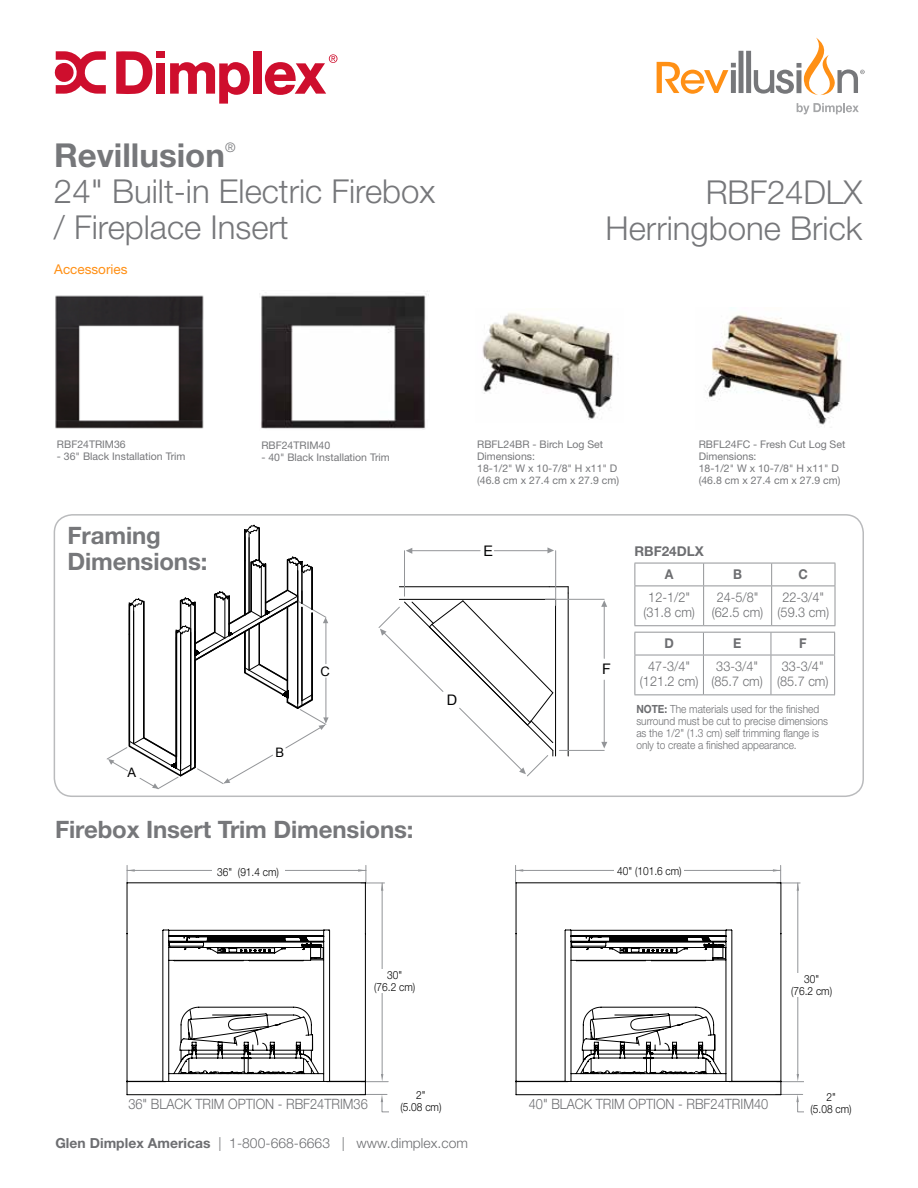
<style>
.page{position:relative;width:918px;height:1188px;background:#fff}
.page>*{position:absolute;margin:0;border:0;box-sizing:border-box;transform-origin:0 0}
.t1{font:300 33px/36px "Helvetica Neue LT Std";color:#76777a}
.t2{font:700 33px "Helvetica Neue LT Std";color:#76777a}
.t3{font:700 24px/25.5px "Helvetica Neue LT Std";letter-spacing:-.005em;color:#76777a}
.t4{font:14.55px "Arial";color:#000}
.t5{font:300 14.25px "Helvetica Neue LT Std";color:#6d6e71;scale:.9 1}
.t6{font:300 13.8px "Helvetica Neue LT Std";letter-spacing:.005em;color:#6d6e71}
.t7{font:300 13.5px/15px "Helvetica Neue LT Std";color:#6d6e71;text-align:center;scale:.94 1}
.t8{font:13.5px "Helvetica Neue LT Std";color:#ff9015}
.t9{font:700 13.5px "Helvetica Neue LT Std";color:#6d6e71}
.t10{font:700 13.5px "Helvetica Neue LT Std";color:#6d6e71;scale:.94 1}
.t11{font:13.05px "Arial";color:#000}
.t12{font:300 13.05px "Helvetica Neue LT Std";color:#76777a}
.t13{font:300 11.25px/12px "Helvetica Neue LT Std";color:#6d6e71;scale:.9 1}
.t14{font:300 11.25px/12px "Helvetica Neue LT Std";color:#000;text-align:center;scale:.9 1}
.t15{font:10.5px/12px "Helvetica Neue LT Std";color:#76777a}
.s1{font-weight:700}
</style>
<div class="page">
<svg style="left:360px;top:1094px;width:28px;height:18px"></svg>
<svg style="left:126px;top:1083px;width:240px;height:12px"></svg>
<svg style="left:126px;top:865px;width:262px;height:218px"></svg>
<svg style="left:776px;top:1094px;width:28px;height:18px"></svg>
<svg style="left:515px;top:1083px;width:266px;height:12px"></svg>
<svg style="left:515px;top:865px;width:289px;height:218px"></svg>
<div style="left:212px;top:866px;width:73px;height:12px;background:#fff"></div>
<div style="left:615px;top:866px;width:69px;height:11px;background:#fff"></div>
<div style="left:372px;top:969px;width:46px;height:24px;background:#fff"></div>
<div style="left:788px;top:973px;width:47px;height:24px;background:#fff"></div>
<img style="left:261px;top:291px;width:168px;height:139px">
<img style="left:55px;top:295px;width:149px;height:134px">
<div style="left:739px;top:51px;width:5px;height:42px;background:#76777a"></div>
<div style="left:746px;top:51px;width:5px;height:42px;background:#76777a"></div>
<svg style="left:657px;top:62px;width:79px;height:32px"></svg>
<svg style="left:797px;top:103px;width:62px;height:11px"></svg>
<svg style="left:754px;top:38px;width:111px;height:57px"></svg>
<svg style="left:116px;top:51px;width:36px;height:43px"></svg>
<div style="left:156px;top:51px;width:9px;height:7px;background:#ce0e2d"></div>
<div style="left:156px;top:63px;width:9px;height:31px;background:#ce0e2d"></div>
<svg style="left:170px;top:62px;width:80px;height:42px"></svg>
<div style="left:253px;top:51px;width:9px;height:43px;background:#ce0e2d"></div>
<svg style="left:265px;top:54px;width:72px;height:41px"></svg>
<svg style="left:54px;top:51px;width:52px;height:43px"></svg>
<div style="left:54px;top:514px;width:810px;height:283px;border:2px solid #babbbd;border-radius:18px"></div>
<svg style="left:244px;top:524px;width:16px;height:11px"></svg>
<hr style="left:244px;top:531px;width:2px;height:30px;background:#000">
<hr style="left:249px;top:533px;width:1px;height:79px;background:#000">
<hr style="left:258px;top:528px;width:2px;height:33px;background:#000">
<svg style="left:549px;top:586px;width:20px;height:7px"></svg>
<hr style="left:399px;top:586px;width:150px;height:1px;background:#000">
<hr style="left:568px;top:593px;width:1px;height:163px;background:#000">
<hr style="left:559px;top:750px;width:45px;height:1px;background:#939598">
<hr style="left:545px;top:599px;width:59px;height:1px;background:#939598">
<hr style="left:604px;top:605px;width:1px;height:53px;background:#939598">
<hr style="left:494px;top:550px;width:56px;height:1px;background:#939598">
<hr style="left:555px;top:551px;width:1px;height:54px;background:#939598">
<hr style="left:404px;top:551px;width:1px;height:45px;background:#939598">
<hr style="left:409px;top:550px;width:71px;height:1px;background:#939598">
<hr style="left:604px;top:680px;width:1px;height:65px;background:#939598">
<svg style="left:601px;top:742px;width:6px;height:7px"></svg>
<svg style="left:601px;top:600px;width:6px;height:7px"></svg>
<svg style="left:406px;top:548px;width:6px;height:6px"></svg>
<svg style="left:378px;top:599px;width:178px;height:178px"></svg>
<svg style="left:547px;top:547px;width:7px;height:6px"></svg>
<hr style="left:634px;top:563px;width:70px;height:1px;background:#939598">
<svg style="left:634px;top:563px;width:1px;height:23px"></svg>
<hr style="left:704px;top:563px;width:68px;height:1px;background:#939598">
<svg style="left:703px;top:563px;width:1px;height:23px"></svg>
<hr style="left:772px;top:563px;width:63px;height:1px;background:#939598">
<svg style="left:771px;top:563px;width:1px;height:23px"></svg>
<svg style="left:835px;top:563px;width:1px;height:23px"></svg>
<hr style="left:634px;top:586px;width:70px;height:1px;background:#939598">
<hr style="left:634px;top:586px;width:1px;height:39px;background:#939598">
<hr style="left:704px;top:586px;width:68px;height:1px;background:#939598">
<hr style="left:703px;top:586px;width:1px;height:39px;background:#939598">
<hr style="left:772px;top:586px;width:63px;height:1px;background:#939598">
<hr style="left:771px;top:586px;width:1px;height:39px;background:#939598">
<hr style="left:835px;top:586px;width:1px;height:39px;background:#939598">
<hr style="left:634px;top:625px;width:70px;height:1px;background:#939598">
<hr style="left:704px;top:625px;width:68px;height:1px;background:#939598">
<hr style="left:772px;top:625px;width:63px;height:1px;background:#939598">
<hr style="left:634px;top:632px;width:69px;height:1px;background:#939598">
<svg style="left:634px;top:633px;width:1px;height:22px"></svg>
<hr style="left:703px;top:632px;width:68px;height:1px;background:#939598">
<svg style="left:703px;top:633px;width:1px;height:22px"></svg>
<hr style="left:771px;top:632px;width:64px;height:1px;background:#939598">
<svg style="left:771px;top:633px;width:1px;height:22px"></svg>
<svg style="left:834px;top:633px;width:1px;height:22px"></svg>
<hr style="left:634px;top:655px;width:69px;height:1px;background:#939598">
<hr style="left:634px;top:655px;width:1px;height:39px;background:#939598">
<hr style="left:703px;top:655px;width:68px;height:1px;background:#939598">
<hr style="left:703px;top:655px;width:1px;height:39px;background:#939598">
<hr style="left:771px;top:655px;width:64px;height:1px;background:#939598">
<hr style="left:771px;top:655px;width:1px;height:39px;background:#939598">
<hr style="left:834px;top:655px;width:1px;height:39px;background:#939598">
<hr style="left:634px;top:694px;width:69px;height:1px;background:#939598">
<hr style="left:703px;top:694px;width:68px;height:1px;background:#939598">
<hr style="left:771px;top:694px;width:64px;height:1px;background:#939598">
<img style="left:482px;top:313px;width:137px;height:107px">
<img style="left:705px;top:307px;width:137px;height:118px">
<svg style="left:106px;top:556px;width:223px;height:234px"></svg>
<h1 class="t2" style="left:54px;top:134px;width:173px">Revillusion</h1>
<p class="t12" style="left:225px;top:139px;width:12px">®</p>
<h1 class="t1" style="left:54px;top:172px;width:383px">24" Built-in Electric Firebox / Fireplace Insert</h1>
<h1 class="t1" style="left:606px;top:174px;width:258px;text-align:right">RBF24DLX<br>Herringbone Brick</h1>
<p class="t8" style="left:54px;top:261px;width:75px">Accessories</p>
<p class="t15" style="left:57px;top:438px;width:70px">RBF24TRIM36</p>
<p class="t15" style="left:57px;top:450px;width:130px">- 36" Black Installation Trim</p>
<p class="t15" style="left:477px;top:439px;width:143px">RBFL24BR - Birch Log Set<br>Dimensions:<br>18-1/2" W x 10-7/8" H x11" D (46.8 cm x 27.4 cm x 27.9 cm)</p>
<p class="t15" style="left:699px;top:439px;width:148px">RBFL24FC - Fresh Cut Log Set<br>Dimensions:<br>18-1/2" W x 10-7/8" H x11" D (46.8 cm x 27.4 cm x 27.9 cm)</p>
<p class="t15" style="left:261px;top:439px;width:70px">RBF24TRIM40</p>
<p class="t15" style="left:261px;top:451px;width:130px">- 40" Black Installation Trim</p>
<h2 class="t3" style="left:67px;top:522px;width:142px">Framing<br>Dimensions:</h2>
<h3 class="t4" style="left:484px;top:541px;width:11px">E</h3>
<p class="t11" style="left:127px;top:764px;width:10px">A</p>
<p class="t11" style="left:276px;top:744px;width:10px">B</p>
<p class="t11" style="left:321px;top:663px;width:11px">C</p>
<h2 class="t3" style="left:55px;top:816px;width:360px">Firebox Insert Trim Dimensions:</h2>
<h3 class="t4" style="left:447px;top:691px;width:12px">D</h3>
<h3 class="t4" style="left:602px;top:660px;width:10px">F</h3>
<p class="t9" style="left:634px;top:543px;width:71px">RBF24DLX</p>
<p class="t11" style="left:729px;top:559px;width:10px">E</p>
<p class="t10" style="left:665px;top:566px;width:11px">A</p>
<p class="t10" style="left:733px;top:566px;width:11px">B</p>
<p class="t10" style="left:799px;top:566px;width:12px">C</p>
<p class="t7" style="left:643px;top:589px;width:56px">12-1/2" (31.8 cm)</p>
<p class="t7" style="left:712px;top:589px;width:56px">24-5/8" (62.5 cm)</p>
<p class="t7" style="left:778px;top:589px;width:56px">22-3/4" (59.3 cm)</p>
<p class="t10" style="left:664px;top:635px;width:12px">D</p>
<p class="t10" style="left:733px;top:635px;width:10px">E</p>
<p class="t10" style="left:799px;top:635px;width:10px">F</p>
<p class="t7" style="left:640px;top:658px;width:64px">47-3/4" (121.2 cm)</p>
<p class="t7" style="left:711px;top:658px;width:56px">33-3/4" (85.7 cm)</p>
<p class="t7" style="left:777px;top:658px;width:56px">33-3/4" (85.7 cm)</p>
<p class="t13" style="left:636px;top:703px;width:214px"><span class="s1">NOTE:</span> The materials used for the finished surround must be cut to precise dimensions as the 1/2" (1.3 cm) self trimming flange is only to create a finished appearance.</p>
<p class="t14" style="left:217px;top:865px;width:70px">36" (91.4 cm)</p>
<p class="t14" style="left:617px;top:865px;width:73px">40" (101.6 cm)</p>
<p class="t14" style="left:374px;top:968px;width:47px">30"<br>(76.2 cm)</p>
<p class="t14" style="left:791px;top:973px;width:47px">30"<br>(76.2 cm)</p>
<p class="t14" style="left:400px;top:1089px;width:47px">2"<br>(5.08 cm)</p>
<h3 class="t5" style="left:128px;top:1095px;width:268px">36" BLACK TRIM OPTION - RBF24TRIM36</h3>
<h3 class="t5" style="left:529px;top:1095px;width:268px">40" BLACK TRIM OPTION - RBF24TRIM40</h3>
<h3 class="t6" style="left:55px;top:1134px;width:414px"><span class="s1">Glen Dimplex Americas</span> | 1-800-668-6663 | www.dimplex.com</h3>
<p class="t14" style="left:811px;top:1091px;width:47px">2"<br>(5.08 cm)</p>
</div>
